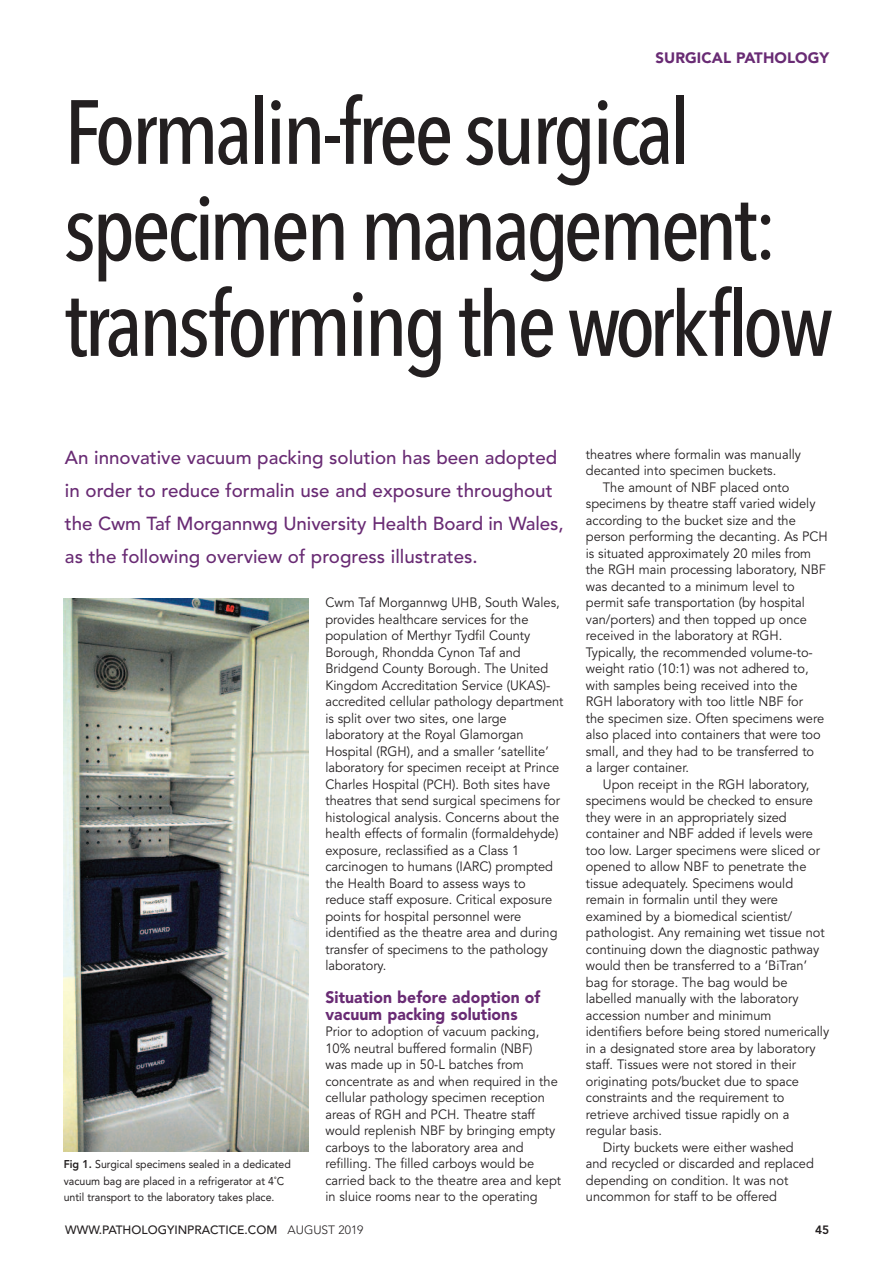
<style>
.page{position:relative;width:893px;height:1263px;background:#fff}
.page>*{position:absolute;margin:0;border:0;box-sizing:border-box;transform-origin:0 0}
.t1{font:500 90px/96px "Avenir Next Condensed";letter-spacing:-.045em;color:#231f20}
.t2{font:500 18.75px/33px "Avenir";color:#692b74}
.t3{font:900 16.5px/16.5px "Avenir";letter-spacing:.005em;color:#692b74;scale:.95 1}
.t4{font:900 15px "Avenir";letter-spacing:.005em;color:#692b74}
.t5{font:13.5px/16.5px "Avenir";color:#231f20;scale:.95 1}
.t6{font:500 12px "Avenir";color:#231f20}
.t7{font:800 12px "Avenir";color:#231f20}
.t8{font:11.25px/16.5px "Avenir";color:#231f20;scale:.94 1}
.s1{font-weight:800}
.s2{font-weight:300}
</style>
<div class="page">
<img style="left:64px;top:598px;width:244px;height:554px">
<p class="t4" style="left:655px;top:45px;width:175px">SURGICAL PATHOLOGY</p>
<h1 class="t1" style="left:64px;top:84px;width:771px">Formalin-free surgical specimen management: transforming the workflow</h1>
<h2 class="t2" style="left:65px;top:440px;width:500px">An innovative vacuum packing solution has been adopted in order to reduce formalin use and exposure throughout the Cwm Taf Morgannwg University Health Board in Wales, as the following overview of progress illustrates.</h2>
<p class="t8" style="left:64px;top:1156px;width:243px"><span class="s1">Fig 1.</span> Surgical specimens sealed in a dedicated vacuum bag are placed in a refrigerator at 4˚C until transport to the laboratory takes place.</p>
<p class="t5" style="left:325px;top:595px;width:252px">Cwm Taf Morgannwg UHB, South Wales, provides healthcare services for the population of Merthyr Tydfil County Borough, Rhondda Cynon Taf and Bridgend County Borough. The United Kingdom Accreditation Service (UKAS)- accredited cellular pathology department is split over two sites, one large laboratory at the Royal Glamorgan Hospital (RGH), and a smaller ‘satellite’ laboratory for specimen receipt at Prince Charles Hospital (PCH). Both sites have theatres that send surgical specimens for histological analysis. Concerns about the health effects of formalin (formaldehyde) exposure, reclassified as a Class 1 carcinogen to humans (IARC) prompted the Health Board to assess ways to reduce staff exposure. Critical exposure points for hospital personnel were identified as the theatre area and during transfer of specimens to the pathology laboratory.</p>
<p class="t3" style="left:325px;top:989px;width:228px">Situation before adoption of vacuum packing solutions</p>
<p class="t5" style="left:325px;top:1024px;width:250px">Prior to adoption of vacuum packing, 10% neutral buffered formalin (NBF)<br>was made up in 50-L batches from concentrate as and when required in the cellular pathology specimen reception areas of RGH and PCH. Theatre staff would replenish NBF by bringing empty carboys to the laboratory area and refilling. The filled carboys would be carried back to the theatre area and kept in sluice rooms near to the operating</p>
<p class="t5" style="left:586px;top:446px;width:228px">theatres where formalin was manually decanted into specimen buckets.</p>
<p class="t5" style="left:586px;top:479px;width:256px;text-indent:17px">The amount of NBF placed onto specimens by theatre staff varied widely according to the bucket size and the person performing the decanting. As PCH is situated approximately 20 miles from the RGH main processing laboratory, NBF was decanted to a minimum level to permit safe transportation (by hospital van/porters) and then topped up once received in the laboratory at RGH.<br>Typically, the recommended volume-to&shy;weight ratio (10:1) was not adhered to, with samples being received into the RGH laboratory with too little NBF for<br>the specimen size. Often specimens were also placed into containers that were too small, and they had to be transferred to<br>a larger container.</p>
<p class="t5" style="left:603px;top:776px;width:219px">Upon receipt in the RGH laboratory,</p>
<p class="t5" style="left:586px;top:793px;width:241px">specimens would be checked to ensure</p>
<p class="t5" style="left:586px;top:809px;width:213px">they were in an appropriately sized</p>
<p class="t5" style="left:586px;top:826px;width:241px">container and NBF added if levels were</p>
<p class="t5" style="left:586px;top:842px;width:248px">too low. Larger specimens were sliced or</p>
<p class="t5" style="left:586px;top:859px;width:234px">opened to allow NBF to penetrate the</p>
<p class="t5" style="left:586px;top:875px;width:220px">tissue adequately. Specimens would</p>
<p class="t5" style="left:586px;top:892px;width:204px">remain in formalin until they were</p>
<p class="t5" style="left:586px;top:908px;width:219px">examined by a biomedical scientist/</p>
<p class="t5" style="left:586px;top:925px;width:253px">pathologist. Any remaining wet tissue not</p>
<p class="t5" style="left:586px;top:941px;width:247px">continuing down the diagnostic pathway</p>
<p class="t5" style="left:586px;top:958px;width:234px">would then be transferred to a ‘BiTran’</p>
<p class="t5" style="left:586px;top:974px;width:214px">bag for storage. The bag would be</p>
<p class="t5" style="left:586px;top:991px;width:225px">labelled manually with the laboratory</p>
<p class="t5" style="left:586px;top:1007px;width:197px">accession number and minimum</p>
<p class="t5" style="left:586px;top:1024px;width:258px">identifiers before being stored numerically</p>
<p class="t5" style="left:586px;top:1040px;width:243px">in a designated store area by laboratory</p>
<p class="t5" style="left:586px;top:1057px;width:223px">staff. Tissues were not stored in their</p>
<p class="t5" style="left:586px;top:1073px;width:226px">originating pots/bucket due to space</p>
<p class="t5" style="left:586px;top:1090px;width:211px">constraints and the requirement to</p>
<p class="t5" style="left:586px;top:1106px;width:216px">retrieve archived tissue rapidly on a</p>
<p class="t5" style="left:586px;top:1123px;width:82px">regular basis.</p>
<p class="t5" style="left:603px;top:1139px;width:202px">Dirty buckets were either washed</p>
<p class="t5" style="left:586px;top:1156px;width:242px">and recycled or discarded and replaced</p>
<p class="t5" style="left:586px;top:1172px;width:215px">depending on condition. It was not</p>
<p class="t5" style="left:586px;top:1189px;width:203px">uncommon for staff to be offered</p>
<p class="t6" style="left:65px;top:1220px;width:300px">WWW.PATHOLOGYINPRACTICE.COM <span class="s2">AUGUST 2019</span></p>
<p class="t7" style="left:815px;top:1221px;width:16px">45</p>
</div>
